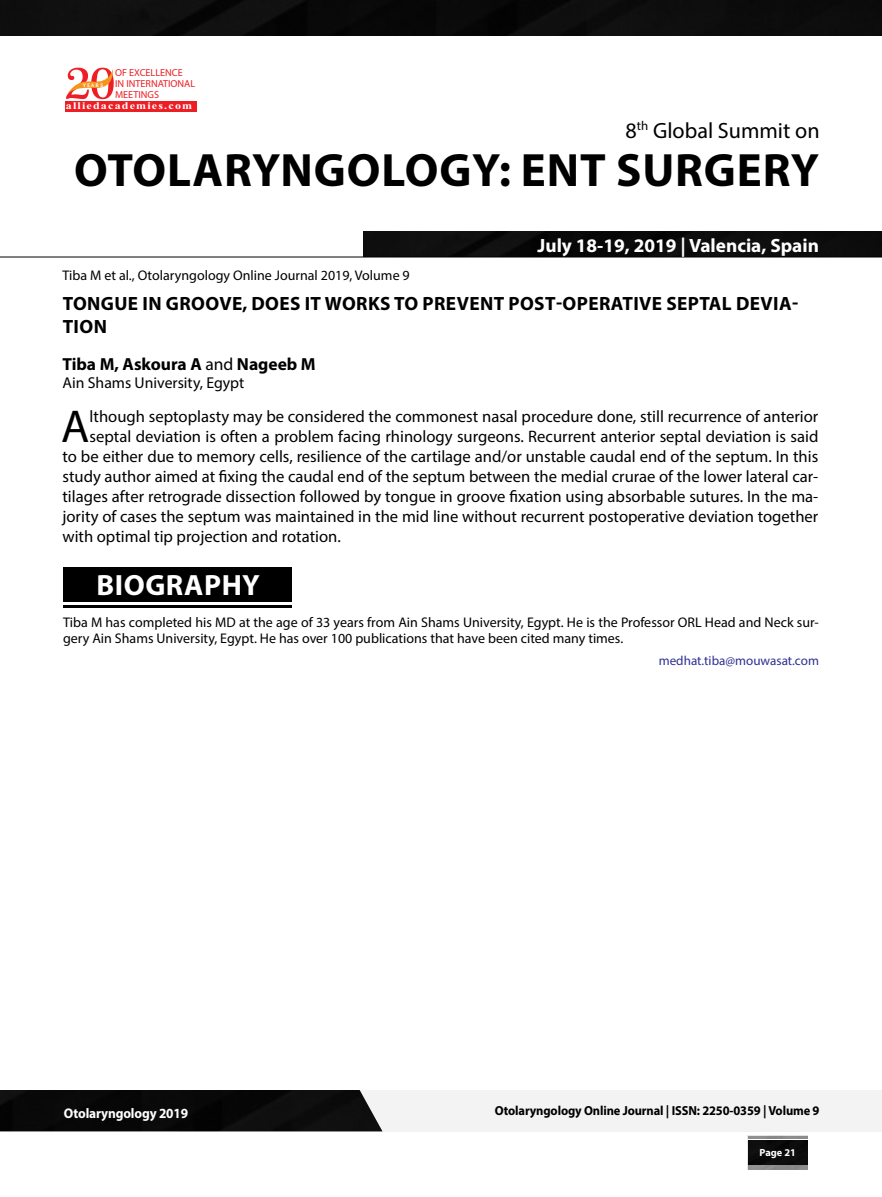
<style>
.page{position:relative;width:882px;height:1197px;background:#fff}
.page>*{position:absolute;margin:0;border:0;box-sizing:border-box;transform-origin:0 0}
.t1{font:700 46.9px "Myriad Pro";letter-spacing:.02em;color:#000}
.t2{font:46.2px "Myriad Pro";color:#000}
.t3{font:700 29.4px "Myriad Pro";letter-spacing:.02em;color:#fff}
.t4{font:22.05px "Myriad Pro";color:#000}
.t5{font:700 19.25px/22.6px "Myriad Pro";letter-spacing:.02em;color:#000}
.t6{font:700 19.25px "Myriad Pro";color:#fff}
.t7{font:700 17.5px "Myriad Pro";color:#000}
.t8{font:16.62px "Myriad Pro";color:#000}
.t9{font:15.75px "Myriad Pro";color:#000}
.t10{font:14px/15.4px "Myriad Pro";color:#000}
.t11{font:700 14px "Myriad Pro";letter-spacing:-.01em;color:#fff;scale:.95 1}
.t12{font:700 13.12px "Myriad Pro";letter-spacing:-.01em;color:#000;scale:.95 1}
.t13{font:13.12px "Myriad Pro";color:#2e3092}
.t14{font:700 10.33px "Myriad Pro";color:#fff}
.t15{font:10.15px/10.8px "Myriad Pro";color:#ed1f24}
.t16{font:700 10.15px "Times New Roman";letter-spacing:.1em;color:#fff;scale:1.18 1}
.t17{font:5.25px "Oregon LDO Black";letter-spacing:.24em;color:#fff;scale:1.06 1}
.s1{font-weight:400}
</style>
<div class="page">
<img style="left:748px;top:1140px;width:60px;height:24px">
<hr style="left:748px;top:1136px;width:60px;height:3px;background:#000">
<div style="left:0;top:0;width:882px;height:35px;background:#0c0c0c"></div>
<div style="left:0;top:1090px;width:382px;height:41px;background:#090909"></div>
<div style="left:363px;top:231px;width:519px;height:26px;background:#0d0d0d"></div>
<hr style="left:0;top:257px;width:882px;height:1px;background:#000">
<div style="left:65px;top:101px;width:132px;height:10px;background:#ed1f24"></div>
<svg style="left:66px;top:68px;width:48px;height:31px"></svg>
<div style="left:63px;top:567px;width:228px;height:35px;background:#000"></div>
<hr style="left:63px;top:605px;width:228px;height:2px;background:#000">
<p class="t15" style="left:115px;top:67px;width:82px">OF EXCELLENCE<br>IN INTERNATIONAL<br>MEETINGS</p>
<p class="t16" style="left:66px;top:99px;width:109px">alliedacademies.com</p>
<p class="t17" style="left:83px;top:82px;width:21px">YEARS</p>
<h3 class="t4" style="left:626px;top:117px;width:196px">8<sup>th</sup> Global Summit on</h3>
<h1 class="t1" style="left:74px;top:139px;width:747px">OTOLARYNGOLOGY: ENT SURGERY</h1>
<p class="t6" style="left:538px;top:233px;width:283px">July 18-19, 2019 | Valencia, Spain</p>
<p class="t10" style="left:62px;top:267px;width:349px">Tiba M et al., Otolaryngology Online Journal 2019, Volume 9</p>
<p class="t5" style="left:63px;top:292px;width:737px">TONGUE IN GROOVE, DOES IT WORKS TO PREVENT POST-OPERATIVE SEPTAL DEVIA-<br>TION</p>
<p class="t7" style="left:62px;top:353px;width:255px">Tiba M, Askoura A <span class="s1">and</span> Nageeb M</p>
<p class="t9" style="left:62px;top:373px;width:183px">Ain Shams University, Egypt</p>
<h2 class="t2" style="left:61px;top:398px;width:30px">A</h2>
<p class="t8" style="left:90px;top:407px;width:730px">lthough septoplasty may be considered the commonest nasal procedure done, still recurrence of anterior</p>
<p class="t8" style="left:90px;top:427px;width:730px">septal deviation is often a problem facing rhinology surgeons. Recurrent anterior septal deviation is said</p>
<p class="t8" style="left:62px;top:447px;width:757px">to be either due to memory cells, resilience of the cartilage and/or unstable caudal end of the septum. In this</p>
<p class="t8" style="left:62px;top:466px;width:757px">study author aimed at fixing the caudal end of the septum between the medial crurae of the lower lateral car-</p>
<p class="t8" style="left:62px;top:486px;width:757px">tilages after retrograde dissection followed by tongue in groove fixation using absorbable sutures. In the ma-</p>
<p class="t8" style="left:62px;top:506px;width:757px">jority of cases the septum was maintained in the mid line without recurrent postoperative deviation together</p>
<p class="t8" style="left:62px;top:526px;width:280px">with optimal tip projection and rotation.</p>
<h3 class="t3" style="left:96px;top:566px;width:165px">BIOGRAPHY</h3>
<p class="t10" style="left:63px;top:615px;width:757px">Tiba M has completed his MD at the age of 33 years from Ain Shams University, Egypt. He is the Professor ORL Head and Neck sur&shy;gery Ain Shams University, Egypt. He has over 100 publications that have been cited many times.</p>
<p class="t13" style="left:659px;top:652px;width:162px">medhat.tiba@mouwasat.com</p>
<p class="t11" style="left:64px;top:1104px;width:132px">Otolaryngology 2019</p>
<p class="t12" style="left:495px;top:1102px;width:343px">Otolaryngology Online Journal | ISSN: 2250-0359 | Volume 9</p>
<p class="t14" style="left:760px;top:1146px;width:38px">Page 21</p>
</div>
